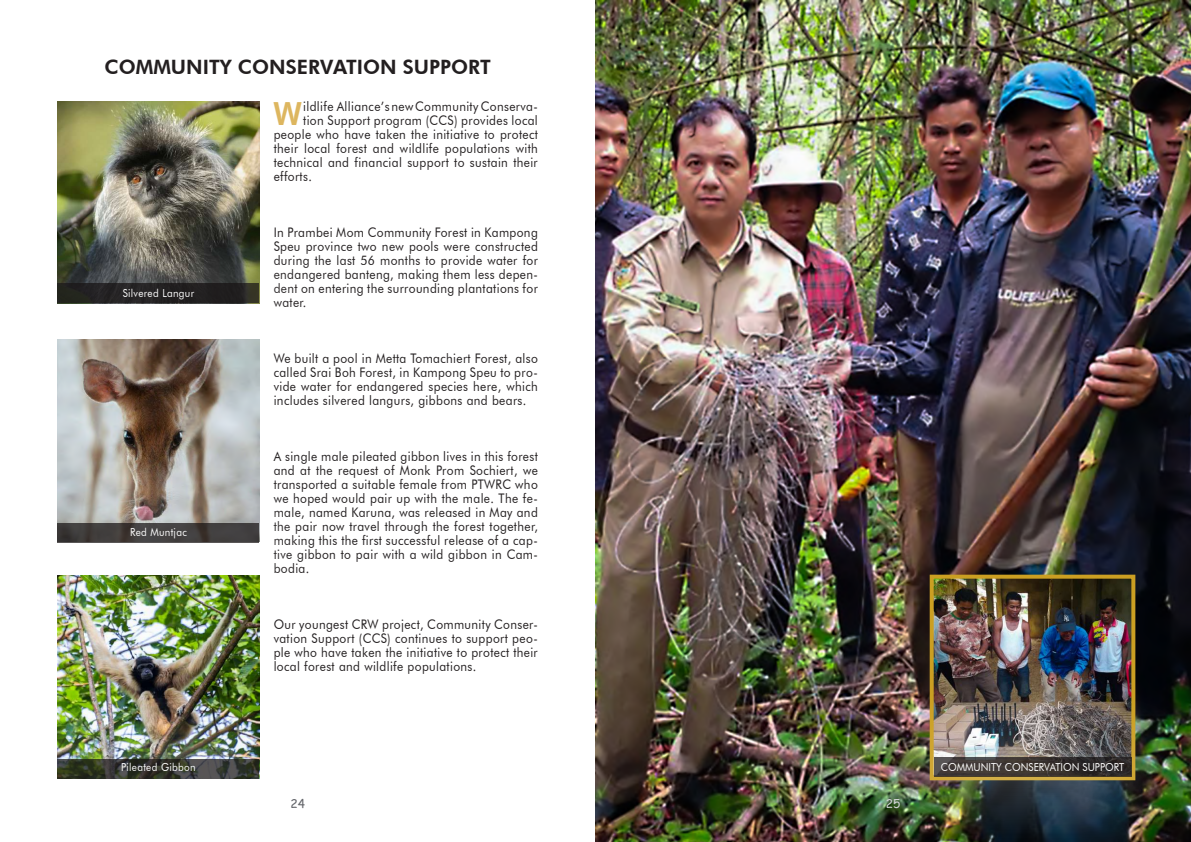
<style>
.page{position:relative;width:1191px;height:842px;background:#fff}
.page>*{position:absolute;margin:0;border:0;box-sizing:border-box;transform-origin:0 0}
.t1{font:800 31.8px "Futura BT";color:#ddb65f;scale:.91 1}
.t2{font:800 19.8px "Futura BT";color:#231f20}
.t3{font:13.2px/14px "Futura BT";letter-spacing:.03em;color:#231f20;text-align:justify;scale:.91 1}
.t4{font:12px "Comic Sans MS";color:#63656a}
.t5{font:12px "Comic Sans MS";color:#d1d2d4}
.t6{font:11px "Futura BT";letter-spacing:.03em;color:#fff;scale:.91 1}
.t7{font:11px "Futura BT";color:#fff;scale:.91 1}
</style>
<div class="page">
<img style="left:58px;top:102px;width:201px;height:114px">
<img style="left:58px;top:371px;width:201px;height:84px">
<svg style="left:57px;top:455px;width:203px;height:155px"></svg>
<svg style="left:58px;top:523px;width:201px;height:19px;background:#413d3d"></svg>
<img style="left:57px;top:216px;width:203px;height:155px">
<div style="left:58px;top:284px;width:201px;height:19px;background:#231f20"></div>
<img style="left:595px;top:0;width:596px;height:842px">
<img style="left:934px;top:580px;width:196px;height:109px">
<div style="left:929px;top:575px;width:206px;height:205px;border:4px solid #cb9f22"></div>
<img style="left:870px;top:689px;width:321px;height:153px">
<svg style="left:933px;top:757px;width:198px;height:19px;background:#3a3431"></svg>
<img style="left:58px;top:576px;width:201px;height:115px">
<img style="left:57px;top:691px;width:203px;height:88px">
<svg style="left:58px;top:759px;width:201px;height:19px;background:#373a32"></svg>
<h2 class="t2" style="left:104px;top:55px;width:388px">COMMUNITY CONSERVATION SUPPORT</h2>
<h1 class="t1" style="left:273px;top:94px;width:33px">W</h1>
<p class="t3" style="left:303px;top:99px;width:259px">ildlife Alliance’s new Community Conserva-</p>
<p class="t3" style="left:303px;top:113px;width:259px">tion Support program (CCS) provides local</p>
<p class="t3" style="left:274px;top:127px;width:292px">people who have taken the initiative to protect</p>
<p class="t3" style="left:274px;top:141px;width:292px">their local forest and wildlife populations with</p>
<p class="t3" style="left:274px;top:155px;width:292px">technical and financial support to sustain their</p>
<p class="t3" style="left:274px;top:169px;width:43px">efforts.</p>
<p class="t6" style="left:123px;top:287px;width:80px">Silvered Langur</p>
<p class="t6" style="left:130px;top:526px;width:64px">Red Muntjac</p>
<p class="t3" style="left:274px;top:225px;width:292px">In Prambei Mom Community Forest in Kampong Speu province two new pools were constructed during the last 56 months to provide water for endangered banteng, making them less depen&shy;dent on entering the surrounding plantations for water.</p>
<p class="t3" style="left:274px;top:351px;width:292px">We built a pool in Metta Tomachiert Forest, also called Srai Boh Forest, in Kampong Speu to pro&shy;vide water for endangered species here, which includes silvered langurs, gibbons and bears.</p>
<p class="t3" style="left:274px;top:449px;width:292px">A single male pileated gibbon lives in this forest and at the request of Monk Prom Sochiert, we transported a suitable female from PTWRC who we hoped would pair up with the male. The fe&shy;male, named Karuna, was released in May and the pair now travel through the forest together, making this the first successful release of a cap&shy;tive gibbon to pair with a wild gibbon in Cam&shy;bodia.</p>
<p class="t3" style="left:274px;top:617px;width:292px">Our youngest CRW project, Community Conser&shy;vation Support (CCS) continues to support peo&shy;ple who have taken the initiative to protect their local forest and wildlife populations.</p>
<p class="t6" style="left:121px;top:761px;width:83px">Pileated Gibbon</p>
<p class="t7" style="left:940px;top:761px;width:203px">COMMUNITY CONSERVATION SUPPORT</p>
<p class="t5" style="left:886px;top:795px;width:16px">25</p>
<p class="t4" style="left:290px;top:795px;width:16px">24</p>
</div>
